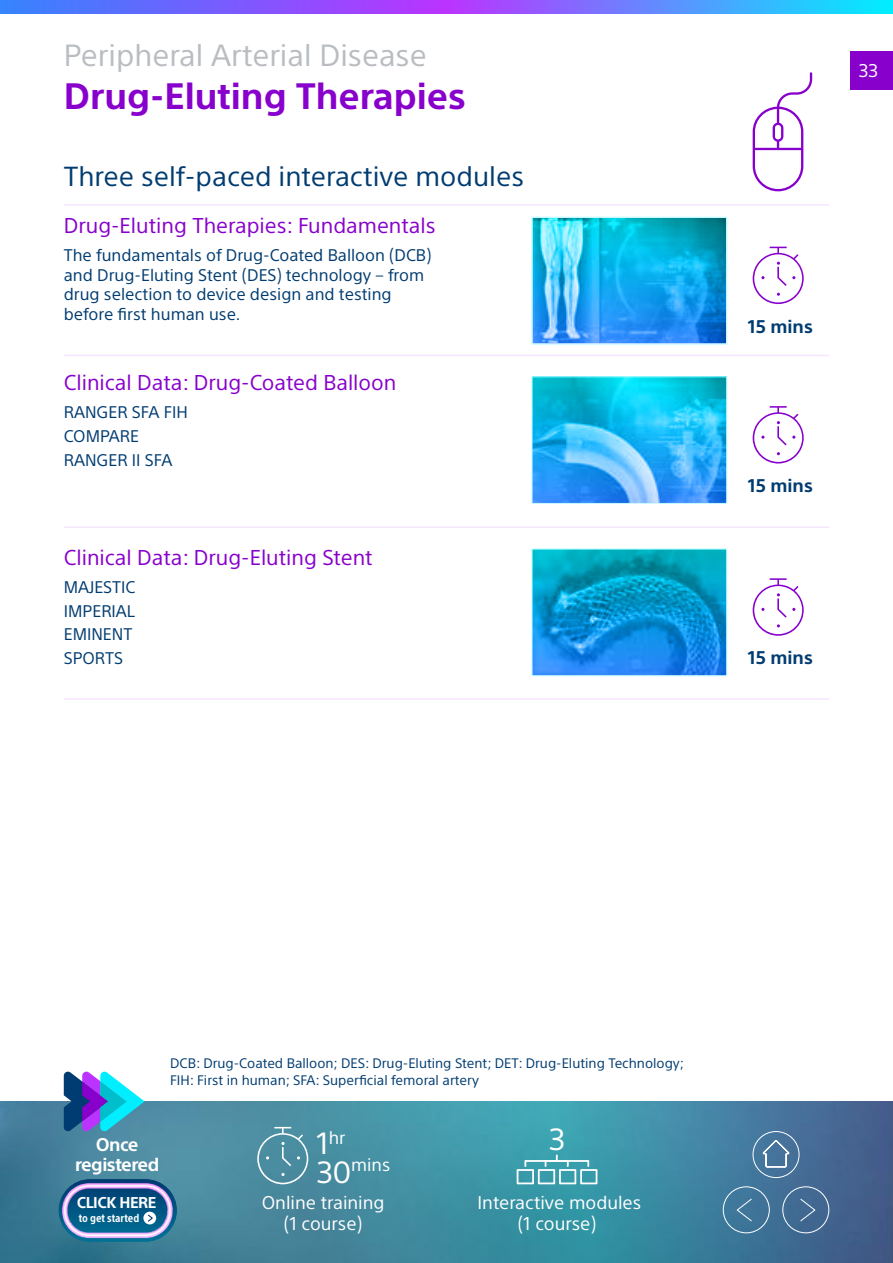
<style>
.page{position:relative;width:893px;height:1263px;background:#fff}
.page>*{position:absolute;margin:0;border:0;box-sizing:border-box;transform-origin:0 0}
.t1{font:700 36px "SST";color:#80c}
.t2{font:30px "SST";color:#b9bdc1}
.t3{font:30px "SST";color:#fff}
.t4{font:27px "SST";color:#003c71}
.t5{font:21px "SST";color:#80c}
.t6{font:18px/21px "SST";color:#fff;text-align:center}
.t7{font:700 18px "SST";color:#003c71}
.t8{font:700 18px/19.5px "SST";letter-spacing:-.025em;color:#fff;text-align:center}
.t9{font:17.55px/27px "SST";color:#fff}
.t10{font:16.5px/23.7px "SST";color:#003c71}
.t11{font:700 15.3px "SST";letter-spacing:-.03em;color:#fff}
.t12{font:13.5px/16.5px "SST";color:#003c71}
.t13{font:700 condensed 11.1px "SST";color:#fff}
.s1{font-size:30px}
</style>
<div class="page">
<svg style="left:0;top:0;width:893px;height:14px;background:#6a76fe"></svg>
<hr style="left:64px;top:355px;width:765px;height:1px;background:#f7e6ff">
<hr style="left:64px;top:526px;width:765px;height:2px;background:#f7e6ff">
<hr style="left:64px;top:698px;width:765px;height:2px;background:#f7e6ff">
<svg style="left:752px;top:247px;width:52px;height:57px"></svg>
<svg style="left:752px;top:406px;width:52px;height:58px"></svg>
<svg style="left:752px;top:578px;width:52px;height:58px"></svg>
<hr style="left:64px;top:204px;width:765px;height:2px;background:#f7e6ff">
<svg style="left:753px;top:72px;width:59px;height:119px"></svg>
<svg style="left:533px;top:219px;width:192px;height:123px;background:#21aae7"></svg>
<div style="left:531px;top:217px;width:196px;height:127px;border:1px solid #ccfcff"></div>
<svg style="left:533px;top:378px;width:192px;height:124px;background:#2ab4ef"></svg>
<div style="left:531px;top:376px;width:196px;height:128px;border:1px solid #ccfcff"></div>
<svg style="left:533px;top:551px;width:192px;height:123px;background:#0b93d2"></svg>
<div style="left:531px;top:549px;width:196px;height:127px;border:1px solid #ccfcff"></div>
<svg style="left:0;top:1101px;width:893px;height:162px;background:#41859e"></svg>
<svg style="left:64px;top:1071px;width:81px;height:60px"></svg>
<div style="left:723px;top:1186px;width:47px;height:47px;border:1px solid #fff;border-radius:50%"></div>
<svg style="left:736px;top:1198px;width:16px;height:24px"></svg>
<div style="left:782px;top:1186px;width:47px;height:47px;border:1px solid #fff;border-radius:50%"></div>
<svg style="left:800px;top:1198px;width:16px;height:24px"></svg>
<div style="left:753px;top:1131px;width:46px;height:47px;border:1px solid #fff;border-radius:50%"></div>
<svg style="left:763px;top:1140px;width:26px;height:27px"></svg>
<div style="left:850px;top:51px;width:43px;height:38px;background:#80c"></div>
<svg style="left:517px;top:1154px;width:80px;height:30px;background:#65b2be"></svg>
<svg style="left:257px;top:1127px;width:52px;height:58px;background:#5e99ab"></svg>
<svg style="left:59px;top:1180px;width:117px;height:61px"></svg>
<div style="left:59px;top:1179px;width:118px;height:63px;border:1px solid #fff;border-radius:31px"></div>
<svg style="left:62px;top:1183px;width:111px;height:55px;background:#4074a2"></svg>
<h2 class="t2" style="left:64px;top:37px;width:364px">Peripheral Arterial Disease</h2>
<h1 class="t1" style="left:64px;top:74px;width:404px">Drug-Eluting Therapies</h1>
<h3 class="t4" style="left:64px;top:160px;width:462px">Three self-paced interactive modules</h3>
<p class="t5" style="left:64px;top:213px;width:373px">Drug-Eluting Therapies: Fundamentals</p>
<p class="t10" style="left:64px;top:245px;width:369px;line-height:19.5px">The fundamentals of Drug-Coated Balloon (DCB) and Drug-Eluting Stent (DES) technology – from drug selection to device design and testing before first human use.</p>
<p class="t5" style="left:64px;top:370px;width:334px">Clinical Data: Drug-Coated Balloon</p>
<p class="t10" style="left:64px;top:400px;width:126px">RANGER SFA FIH<br>COMPARE<br>RANGER II SFA</p>
<p class="t5" style="left:64px;top:545px;width:310px">Clinical Data: Drug-Eluting Stent</p>
<p class="t10" style="left:64px;top:575px;width:73px">MAJESTIC<br>IMPERIAL<br>EMINENT<br>SPORTS</p>
<p class="t6" style="left:859px;top:60px;width:21px">33</p>
<p class="t7" style="left:748px;top:316px;width:67px">15 mins</p>
<p class="t7" style="left:748px;top:475px;width:67px">15 mins</p>
<p class="t7" style="left:748px;top:647px;width:67px">15 mins</p>
<p class="t12" style="left:170px;top:1055px;width:516px">DCB: Drug-Coated Balloon; DES: Drug-Eluting Stent; DET: Drug-Eluting Technology;<br>FIH: First in human; SFA: Superficial femoral artery</p>
<p class="t8" style="left:75px;top:1135px;width:86px">Once registered</p>
<p class="t11" style="left:77px;top:1194px;width:81px">CLICK HERE</p>
<p class="t13" style="left:79px;top:1211px;width:62px">to get started</p>
<p class="t9" style="left:317px;top:1124px;width:75px"><span class="s1">1</span>hr<br><span class="s1">30</span>mins</p>
<p class="t6" style="left:262px;top:1192px;width:124px">Online training (1 course)</p>
<h2 class="t3" style="left:549px;top:1121px;width:17px">3</h2>
<p class="t6" style="left:477px;top:1192px;width:165px">Interactive modules (1 course)</p>
</div>
